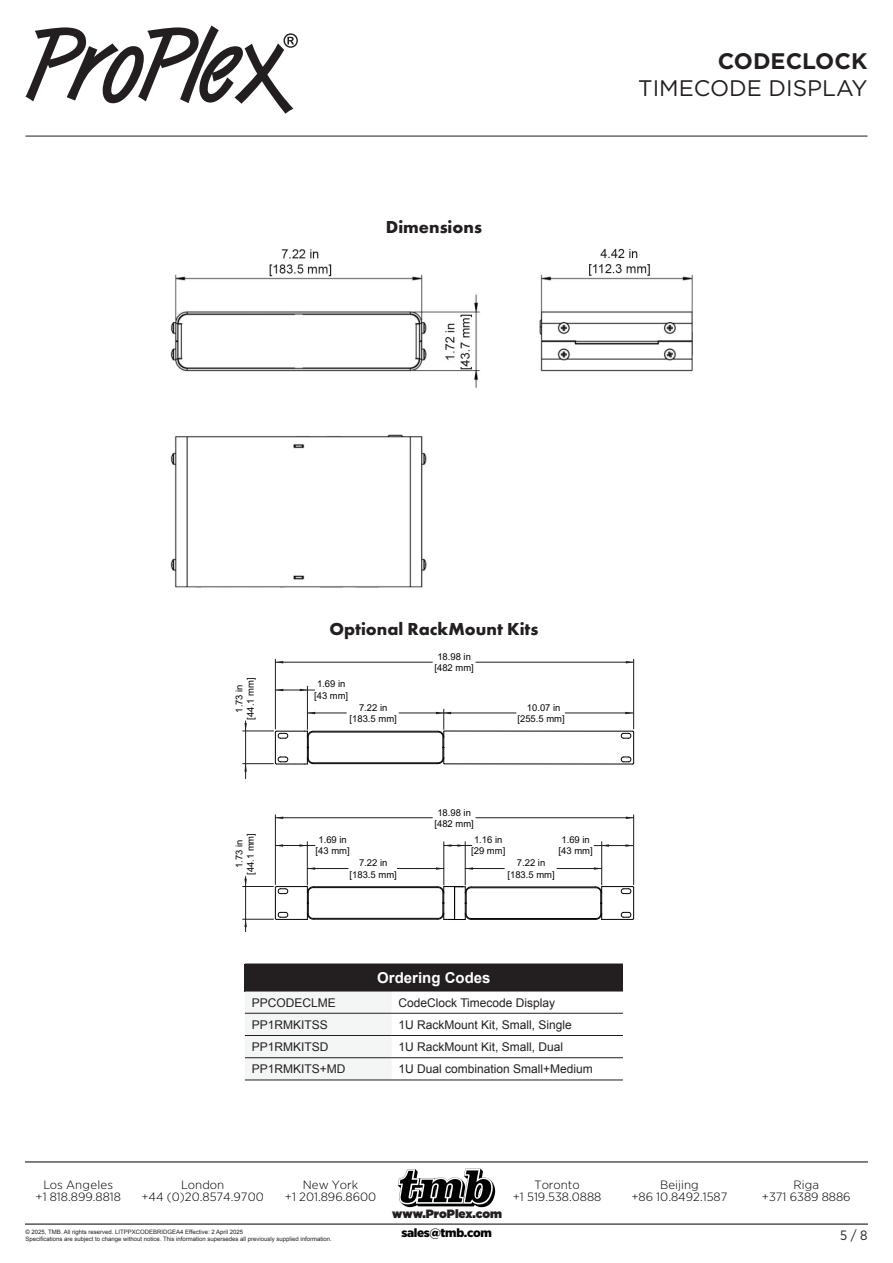
<style>
.page{position:relative;width:893px;height:1263px;background:#fff}
.page>*{position:absolute;margin:0;border:0;box-sizing:border-box;transform-origin:0 0}
.t1{font:22.5px "Gotham";color:#231f20}
.t2{font:700 22.5px "Gotham";color:#231f20}
.t3{font:700 18px "Futura PT";color:#231f20}
.t4{font:700 15px "Arial";color:#fff}
.t5{font:13.5px "Gotham Narrow";color:#231f20}
.t6{font:12px "Arial";color:#231f20}
.t7{font:300 12px/12px "Gotham Narrow";color:#000;text-align:center;scale:1.11 1}
.t8{font:900 12px "Gotham";letter-spacing:-.005em;color:#231f20}
.t9{font:900 12px "Gotham Narrow";letter-spacing:-.025em;color:#000;scale:1.11 1}
.t10{font:900 12px "Gotham";color:#000}
.t11{font:9.45px/11.4px "Arial";color:#040503;text-align:center}
.t12{font:6px/7.5px "Arial";color:#231f20}
</style>
<div class="page">
<hr style="left:26px;top:1161px;width:841px;height:1px;background:#000">
<hr style="left:26px;top:1224px;width:841px;height:1px;background:#000">
<svg style="left:398px;top:1169px;width:98px;height:38px"></svg>
<hr style="left:26px;top:136px;width:841px;height:1px;background:#231f20">
<svg style="left:26px;top:26px;width:272px;height:88px"></svg>
<hr style="left:243px;top:886px;width:30px;height:1px;background:#211d1e">
<hr style="left:243px;top:919px;width:30px;height:1px;background:#211d1e">
<svg style="left:244px;top:876px;width:3px;height:55px"></svg>
<hr style="left:275px;top:845px;width:40px;height:1px;background:#211d1e">
<hr style="left:444px;top:841px;width:1px;height:44px;background:#211d1e">
<hr style="left:307px;top:841px;width:1px;height:44px;background:#211d1e">
<hr style="left:633px;top:815px;width:1px;height:69px;background:#211d1e">
<hr style="left:275px;top:815px;width:1px;height:69px;background:#211d1e">
<svg style="left:307px;top:867px;width:137px;height:3px"></svg>
<svg style="left:299px;top:844px;width:8px;height:3px"></svg>
<svg style="left:444px;top:844px;width:28px;height:3px"></svg>
<hr style="left:594px;top:845px;width:39px;height:1px;background:#211d1e">
<svg style="left:625px;top:844px;width:8px;height:3px"></svg>
<svg style="left:602px;top:844px;width:7px;height:3px"></svg>
<svg style="left:275px;top:816px;width:359px;height:3px"></svg>
<hr style="left:601px;top:841px;width:1px;height:44px;background:#211d1e">
<hr style="left:465px;top:841px;width:1px;height:44px;background:#211d1e">
<svg style="left:465px;top:867px;width:137px;height:3px"></svg>
<svg style="left:275px;top:886px;width:359px;height:34px"></svg>
<hr style="left:243px;top:731px;width:30px;height:1px;background:#211d1e">
<hr style="left:243px;top:763px;width:30px;height:1px;background:#211d1e">
<svg style="left:244px;top:721px;width:3px;height:58px"></svg>
<hr style="left:633px;top:659px;width:1px;height:70px;background:#211d1e">
<hr style="left:275px;top:659px;width:1px;height:70px;background:#211d1e">
<hr style="left:275px;top:690px;width:40px;height:1px;background:#211d1e">
<svg style="left:275px;top:689px;width:8px;height:2px"></svg>
<svg style="left:300px;top:689px;width:7px;height:2px"></svg>
<svg style="left:275px;top:661px;width:359px;height:2px"></svg>
<hr style="left:307px;top:686px;width:1px;height:44px;background:#211d1e">
<svg style="left:275px;top:709px;width:359px;height:56px"></svg>
<img style="left:170px;top:248px;width:523px;height:340px">
<div style="left:245px;top:964px;width:378px;height:27px;background:#231f20"></div>
<svg style="left:245px;top:992px;width:378px;height:88px"></svg>
<hr style="left:245px;top:991px;width:147px;height:1px;background:#231f20">
<hr style="left:392px;top:991px;width:231px;height:1px;background:#231f20">
<hr style="left:245px;top:1013px;width:147px;height:1px;background:#231f20">
<hr style="left:392px;top:1013px;width:231px;height:1px;background:#231f20">
<hr style="left:245px;top:1035px;width:147px;height:1px;background:#231f20">
<hr style="left:392px;top:1035px;width:231px;height:1px;background:#231f20">
<hr style="left:245px;top:1057px;width:147px;height:1px;background:#231f20">
<hr style="left:392px;top:1057px;width:231px;height:1px;background:#231f20">
<hr style="left:245px;top:1080px;width:147px;height:1px;background:#231f20">
<hr style="left:392px;top:1080px;width:231px;height:1px;background:#231f20">
<p class="t3" style="left:386px;top:215px;width:98px">Dimensions</p>
<h1 class="t2" style="left:718px;top:46px;width:151px">CODECLOCK</h1>
<h1 class="t1" style="left:638px;top:74px;width:231px">TIMECODE DISPLAY</h1>
<p class="t3" style="left:329px;top:617px;width:211px">Optional RackMount Kits</p>
<p class="t11" style="left:234px;top:719px;width:43px;rotate:-90deg">1.73 in [44.1 mm]</p>
<p class="t11" style="left:234px;top:875px;width:43px;rotate:-90deg">1.73 in [44.1 mm]</p>
<p class="t11" style="left:314px;top:678px;width:36px">1.69 in [43 mm]</p>
<p class="t11" style="left:350px;top:701px;width:49px">7.22 in [183.5 mm]</p>
<p class="t11" style="left:434px;top:651px;width:41px">18.98 in [482 mm]</p>
<p class="t11" style="left:434px;top:806px;width:41px">18.98 in [482 mm]</p>
<p class="t11" style="left:517px;top:701px;width:49px">10.07 in [255.5 mm]</p>
<p class="t11" style="left:316px;top:834px;width:36px">1.69 in [43 mm]</p>
<p class="t11" style="left:559px;top:834px;width:36px">1.69 in [43 mm]</p>
<p class="t11" style="left:471px;top:834px;width:36px">1.16 in [29 mm]</p>
<p class="t11" style="left:350px;top:857px;width:49px">7.22 in [183.5 mm]</p>
<p class="t11" style="left:507px;top:857px;width:49px">7.22 in [183.5 mm]</p>
<p class="t4" style="left:377px;top:968px;width:115px">Ordering Codes</p>
<p class="t6" style="left:252px;top:994px;width:86px">PPCODECLME</p>
<p class="t6" style="left:399px;top:994px;width:158px">CodeClock Timecode Display</p>
<p class="t6" style="left:252px;top:1017px;width:78px">PP1RMKITSS</p>
<p class="t6" style="left:399px;top:1017px;width:175px">1U RackMount Kit, Small, Single</p>
<p class="t6" style="left:252px;top:1039px;width:78px">PP1RMKITSD</p>
<p class="t6" style="left:399px;top:1039px;width:166px">1U RackMount Kit, Small, Dual</p>
<p class="t6" style="left:252px;top:1061px;width:95px">PP1RMKITS+MD</p>
<p class="t6" style="left:399px;top:1061px;width:196px">1U Dual combination Small+Medium</p>
<h3 class="t7" style="left:142px;top:1179px;width:112px">London<br>+44 (0)20.8574.9700</h3>
<p class="t12" style="left:26px;top:1228px;width:308px">© 2025, TMB. All rights reserved. LITPPXCODEBRIDGEA4 Effective: 2 April 2025<br>Specifications are subject to change without notice. This information supersedes all previously supplied information.</p>
<h3 class="t9" style="left:401px;top:1225px;width:83px">sales@tmb.com</h3>
<h3 class="t5" style="left:840px;top:1227px;width:29px">5 / 8</h3>
<h3 class="t7" style="left:36px;top:1179px;width:78px">Los Angeles<br>+1 818.899.8818</h3>
<h3 class="t7" style="left:513px;top:1179px;width:81px">Toronto<br>+1 519.538.0888</h3>
<h3 class="t7" style="left:631px;top:1179px;width:88px">Beijing<br>+86 10.8492.1587</h3>
<h3 class="t7" style="left:285px;top:1179px;width:84px">New York<br>+1 201.896.8600</h3>
<h3 class="t7" style="left:762px;top:1179px;width:81px">Riga<br>+371 6389 8886</h3>
<h3 class="t10" style="left:423px;top:1205px;width:69px">w.tmb.com</h3>
<h3 class="t8" style="left:392px;top:1205px;width:111px">www.ProPlex.com</h3>
</div>
